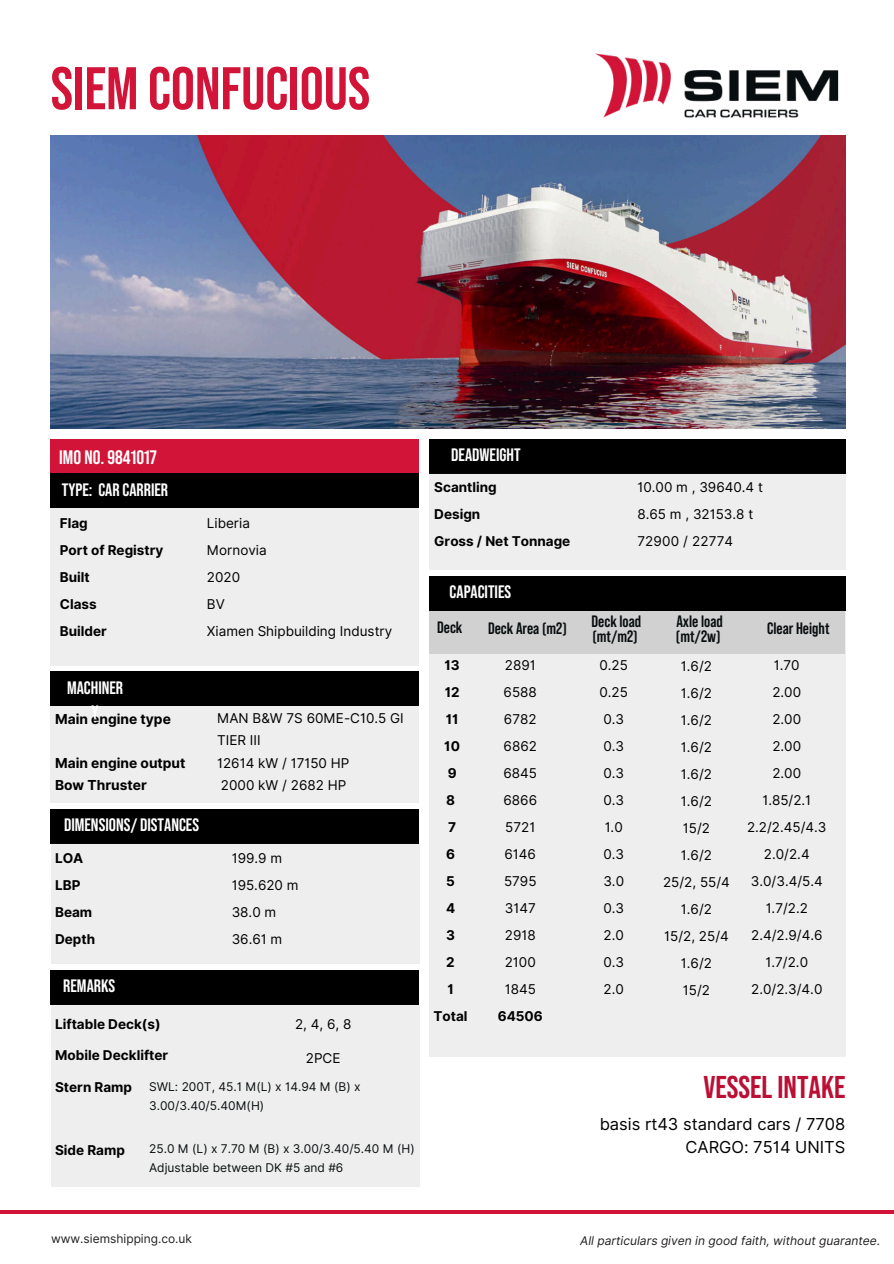
<style>
.page{position:relative;width:894px;height:1264px;background:#fff}
.page>*{position:absolute;margin:0;border:0;box-sizing:border-box;transform-origin:0 0}
.t1{font:700 60px "Bebas Neue Pro";color:#d11437}
.t2{font:700 31.5px "Bebas Neue Pro";color:#bb0f33}
.t3{font:700 19.5px "Bebas Neue Pro";color:#fff}
.t4{font:700 18px/24.8px "Bebas Neue Pro";color:#fff;text-align:center}
.t5{font:700 16.5px/15.8px "Bebas Neue Pro";color:#090f10}
.t6{font:16.5px/22.5px "Inter";color:#000;text-align:right}
.t7{font:700 13.8px/21.8px "Inter";color:#000}
.t8{font:13.5px/27px "Inter";color:#000}
.t9{font:700 13.5px/27px "Inter";color:#000}
.t10{font:12px/19px "Inter";color:#090f10}
.t11{font:italic 12px "Inter";color:#231f20}
.t12{font:12px "Inter";color:#231f20}
</style>
<div class="page">
<hr style="left:0;top:1210px;width:893px;height:3px;background:#d11437">
<img style="left:595px;top:53px;width:244px;height:65px">
<div style="left:51px;top:439px;width:368px;height:34px;background:#d11437"></div>
<div style="left:51px;top:473px;width:368px;height:35px;background:#000"></div>
<div style="left:51px;top:508px;width:368px;height:157px;background:#eee"></div>
<div style="left:51px;top:671px;width:368px;height:35px;background:#000"></div>
<div style="left:51px;top:706px;width:368px;height:96px;background:#eee"></div>
<div style="left:429px;top:439px;width:416px;height:34px;background:#000"></div>
<div style="left:429px;top:473px;width:416px;height:97px;background:#eee"></div>
<div style="left:51px;top:809px;width:368px;height:34px;background:#000"></div>
<div style="left:51px;top:843px;width:368px;height:121px;background:#eee"></div>
<div style="left:51px;top:970px;width:368px;height:34px;background:#000"></div>
<div style="left:51px;top:1005px;width:368px;height:181px;background:#eee"></div>
<div style="left:429px;top:610px;width:416px;height:446px;background:#eee"></div>
<div style="left:429px;top:579px;width:416px;height:74px;background:#d1d1d2"></div>
<div style="left:429px;top:576px;width:416px;height:35px;background:#000"></div>
<img style="left:51px;top:136px;width:794px;height:292px">
<h1 class="t1" style="left:51px;top:54px;width:321px">SIEM CONFUCIOUS</h1>
<h3 class="t3" style="left:59px;top:446px;width:99px">IMO NO. 9841017</h3>
<h3 class="t4" style="left:62px;top:477px;width:108px">TYPE: CAR CARRIER</h3>
<p class="t9" style="left:60px;top:510px;width:105px">Flag<br>Port of Registry<br>Built<br>Class<br>Builder</p>
<p class="t8" style="left:207px;top:509px;width:187px">Liberia<br>Mornovia<br>2020<br>BV<br>Xiamen Shipbuilding Industry</p>
<h3 class="t4" style="left:67px;top:674px;width:58px">MACHINER<br>Y</h3>
<p class="t7" style="left:55px;top:708px;width:117px">Main engine type</p>
<p class="t7" style="left:55px;top:752px;width:132px">Main engine output<br>Bow Thruster</p>
<p class="t8" style="left:217px;top:706px;width:188px;line-height:22.5px">MAN B&amp;W 7S 60ME-C10.5 GI<br>TIER III<br>12614 kW / 17150 HP<br>2000 kW / 2682 HP</p>
<h3 class="t4" style="left:64px;top:812px;width:136px">DIMENSIONS/ DISTANCES</h3>
<p class="t9" style="left:55px;top:844px;width:42px">LOA<br>LBP<br>Beam<br>Depth</p>
<p class="t8" style="left:232px;top:844px;width:68px">199.9 m<br>195.620 m<br>38.0 m<br>36.61 m</p>
<h3 class="t4" style="left:63px;top:973px;width:53px">REMARKS</h3>
<p class="t9" style="left:55px;top:1010px;width:107px">Liftable Deck(s)</p>
<p class="t9" style="left:55px;top:1042px;width:115px">Mobile Decklifter</p>
<p class="t9" style="left:55px;top:1073px;width:78px">Stern Ramp</p>
<p class="t8" style="left:295px;top:1011px;width:58px">2, 4, 6, 8</p>
<p class="t8" style="left:306px;top:1044px;width:36px">2PCE</p>
<p class="t10" style="left:149px;top:1076px;width:213px">SWL: 200T, 45.1 M(L) x 14.94 M (B) x<br>3.00/3.40/5.40M(H)</p>
<p class="t9" style="left:55px;top:1136px;width:71px">Side Ramp</p>
<p class="t10" style="left:149px;top:1138px;width:267px">25.0 M (L) x 7.70 M (B) x 3.00/3.40/5.40 M (H)<br>Adjustable between DK #5 and #6</p>
<h3 class="t4" style="left:451px;top:442px;width:71px">DEADWEIGHT</h3>
<p class="t9" style="left:434px;top:474px;width:137px">Scantling<br>Design<br>Gross / Net Tonnage</p>
<p class="t8" style="left:637px;top:473px;width:127px">10.00 m , 39640.4 t<br>8.65 m , 32153.8 t<br>72900 / 22774</p>
<h3 class="t4" style="left:449px;top:579px;width:63px">CAPACITIES</h3>
<p class="t5" style="left:437px;top:619px;width:27px">Deck</p>
<p class="t5" style="left:488px;top:620px;width:80px">Deck Area (m2)</p>
<p class="t5" style="left:591px;top:612px;width:51px">Deck load (mt/m2)</p>
<p class="t5" style="left:675px;top:612px;width:48px">Axle load (mt/2w)</p>
<p class="t5" style="left:767px;top:620px;width:64px">Clear Height</p>
<p class="t9" style="left:433px;top:651px;width:36px;text-align:center">13<br>12<br>11<br>10<br>9<br>8<br>7<br>6<br>5<br>4<br>3<br>2<br>1<br>Total</p>
<p class="t8" style="left:503px;top:651px;width:35px">2891<br>6588<br>6782<br>6862<br>6845<br>6866<br>5721<br>6146<br>5795<br>3147<br>2918<br>2100<br>1845</p>
<p class="t9" style="left:497px;top:1002px;width:46px">64506</p>
<p class="t8" style="left:599px;top:651px;width:30px;text-align:center">0.25<br>0.25<br>0.3<br>0.3<br>0.3<br>0.3<br>1.0<br>0.3<br>3.0<br>0.3<br>2.0<br>0.3<br>2.0</p>
<p class="t8" style="left:663px;top:652px;width:68px;text-align:center">1.6/2<br>1.6/2<br>1.6/2<br>1.6/2<br>1.6/2<br>1.6/2<br>15/2<br>1.6/2<br>25/2, 55/4<br>1.6/2<br>15/2, 25/4<br>1.6/2<br>15/2</p>
<p class="t8" style="left:746px;top:651px;width:81px;text-align:center">1.70<br>2.00<br>2.00<br>2.00<br>2.00<br>1.85/2.1<br>2.2/2.45/4.3<br>2.0/2.4<br>3.0/3.4/5.4<br>1.7/2.2<br>2.4/2.9/4.6<br>1.7/2.0<br>2.0/2.3/4.0</p>
<h2 class="t2" style="left:703px;top:1069px;width:143px">VESSEL INTAKE</h2>
<p class="t6" style="left:599px;top:1113px;width:247px">basis rt43 standard cars / 7708<br>CARGO: 7514 UNITS</p>
<p class="t12" style="left:51px;top:1229px;width:142px">www.siemshipping.co.uk</p>
<p class="t11" style="left:580px;top:1231px;width:301px">All particulars given in good faith, without guarantee.</p>
</div>
